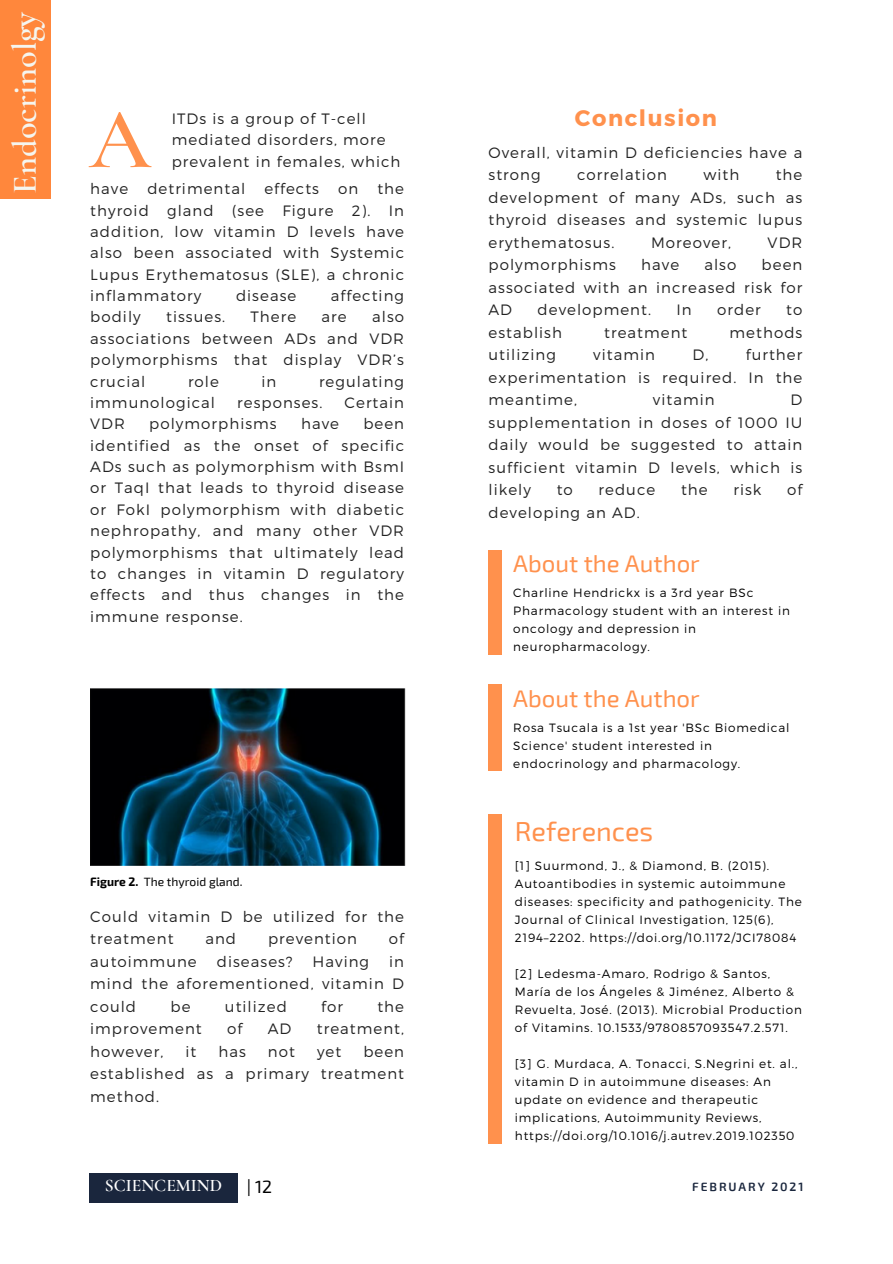
<style>
.page{position:relative;width:893px;height:1264px;background:#fff}
.page>*{position:absolute;margin:0;border:0;box-sizing:border-box;transform-origin:0 0}
.t1{font:600 86.85px "Cormorant Garamond";color:#ff914d}
.t2{font:600 34.5px "Cormorant Garamond";color:#f5f5ef}
.t3{font:27px "Exo 2";color:#ff914d}
.t4{font:24px "Exo 2";color:#ff914d}
.t5{font:700 22.5px "Montserrat";letter-spacing:.07em;color:#ff914d}
.t6{font:17.7px "Exo 2";color:#000}
.t7{font:600 17.55px "Cormorant Garamond";color:#fff}
.t8{font:300 15px/21.3px "Montserrat";letter-spacing:.07em;color:#222;text-align:justify}
.t9{font:600 12.15px "Exo 2";letter-spacing:.16em;color:#1a263d}
.t10{font:300 12px/18px "Montserrat";letter-spacing:.07em;color:#000}
.t11{font:12px "Exo 2";color:#000}
.s1{font-weight:700}
</style>
<div class="page">
<div style="left:89px;top:1173px;width:149px;height:29px;background:#1a263d"></div>
<img style="left:90px;top:688px;width:315px;height:177px">
<div style="left:488px;top:684px;width:14px;height:87px;background:#ff914d"></div>
<div style="left:488px;top:550px;width:14px;height:104px;background:#ff914d"></div>
<div style="left:488px;top:814px;width:14px;height:329px;background:#ff914d"></div>
<div style="left:0;top:0;width:50px;height:199px;background:#ff873c"></div>
<p class="t2" style="left:4px;top:194px;width:183px;rotate:-90deg">Endocrinolgy</p>
<p class="t1" style="left:89px;top:87px;width:63px">A</p>
<p class="t8" style="left:172px;top:107px;width:196px">ITDs is a group of T-cell</p>
<p class="t8" style="left:172px;top:129px;width:215px">mediated disorders, more</p>
<p class="t8" style="left:172px;top:150px;width:230px">prevalent in females, which</p>
<p class="t8" style="left:90px;top:177px;width:39px">have</p>
<p class="t8" style="left:147px;top:177px;width:99px">detrimental</p>
<p class="t8" style="left:264px;top:177px;width:56px">effects</p>
<p class="t8" style="left:338px;top:177px;width:22px">on</p>
<p class="t8" style="left:90px;top:177px;width:315px;text-indent:287px">the thyroid gland (see Figure 2). In addition, low vitamin D levels have also been associated with Systemic Lupus Erythematosus (SLE), a chronic inflammatory</p>
<p class="t8" style="left:236px;top:284px;width:62px">disease</p>
<p class="t8" style="left:331px;top:284px;width:75px">affecting</p>
<p class="t8" style="left:90px;top:306px;width:315px;text-indent:282px">also associations between ADs and VDR polymorphisms that display VDR’s crucial</p>
<p class="t8" style="left:90px;top:306px;width:52px">bodily</p>
<p class="t8" style="left:166px;top:306px;width:61px">tissues.</p>
<p class="t8" style="left:250px;top:306px;width:47px">There</p>
<p class="t8" style="left:321px;top:306px;width:27px">are</p>
<p class="t8" style="left:188px;top:370px;width:32px">role</p>
<p class="t8" style="left:261px;top:370px;width:16px">in</p>
<p class="t8" style="left:319px;top:370px;width:87px">regulating</p>
<p class="t8" style="left:90px;top:391px;width:126px">immunological</p>
<p class="t8" style="left:237px;top:391px;width:87px">responses.</p>
<p class="t8" style="left:344px;top:391px;width:61px">Certain</p>
<p class="t8" style="left:90px;top:412px;width:36px">VDR</p>
<p class="t8" style="left:149px;top:412px;width:129px">polymorphisms</p>
<p class="t8" style="left:301px;top:412px;width:39px">have</p>
<p class="t8" style="left:90px;top:412px;width:315px;text-indent:273px">been identified as the onset of specific ADs such as polymorphism with BsmI or TaqI that leads to thyroid disease or FokI polymorphism with diabetic nephropathy, and many other VDR polymorphisms that ultimately lead to changes in vitamin D regulatory effects and thus changes in the immune response.</p>
<p class="t11" style="left:90px;top:874px;width:154px"><span class="s1">Figure 2.</span> The thyroid gland.</p>
<p class="t8" style="left:90px;top:904px;width:315px;line-height:22.5px">Could vitamin D be utilized for the treatment</p>
<p class="t8" style="left:205px;top:927px;width:32px">and</p>
<p class="t8" style="left:268px;top:927px;width:90px">prevention</p>
<p class="t8" style="left:389px;top:927px;width:17px">of</p>
<p class="t8" style="left:90px;top:950px;width:108px">autoimmune</p>
<p class="t8" style="left:217px;top:950px;width:77px">diseases?</p>
<p class="t8" style="left:312px;top:950px;width:58px">Having</p>
<p class="t8" style="left:90px;top:949px;width:315px;line-height:22.5px;text-indent:299px">in mind the aforementioned, vitamin D could</p>
<p class="t8" style="left:170px;top:995px;width:21px">be</p>
<p class="t8" style="left:225px;top:995px;width:63px">utilized</p>
<p class="t8" style="left:321px;top:995px;width:23px">for</p>
<p class="t8" style="left:377px;top:995px;width:28px">the</p>
<p class="t8" style="left:90px;top:1017px;width:113px">improvement</p>
<p class="t8" style="left:227px;top:1017px;width:17px">of</p>
<p class="t8" style="left:268px;top:1017px;width:25px">AD</p>
<p class="t8" style="left:317px;top:1017px;width:89px">treatment,</p>
<p class="t8" style="left:90px;top:1040px;width:75px">however,</p>
<p class="t8" style="left:185px;top:1040px;width:12px">it</p>
<p class="t8" style="left:218px;top:1040px;width:29px">has</p>
<p class="t8" style="left:268px;top:1040px;width:29px">not</p>
<p class="t8" style="left:317px;top:1040px;width:26px">yet</p>
<p class="t8" style="left:90px;top:1039px;width:315px;line-height:22.5px;text-indent:273px">been established as a primary treatment method.</p>
<p class="t5" style="left:575px;top:103px;width:143px">Conclusion</p>
<p class="t8" style="left:488px;top:140px;width:315px;line-height:22.5px">Overall, vitamin D deficiencies have a strong</p>
<p class="t8" style="left:488px;top:163px;width:315px;line-height:22.5px;text-indent:287px">the development of many ADs, such as thyroid diseases and systemic lupus erythematosus.</p>
<p class="t8" style="left:577px;top:164px;width:91px">correlation</p>
<p class="t8" style="left:703px;top:164px;width:37px">with</p>
<p class="t8" style="left:651px;top:231px;width:81px">Moreover,</p>
<p class="t8" style="left:767px;top:231px;width:36px">VDR</p>
<p class="t8" style="left:488px;top:253px;width:315px;line-height:22.5px;text-indent:273px">been associated with an increased risk for AD</p>
<p class="t8" style="left:488px;top:253px;width:129px">polymorphisms</p>
<p class="t8" style="left:641px;top:253px;width:39px">have</p>
<p class="t8" style="left:704px;top:253px;width:34px">also</p>
<p class="t8" style="left:537px;top:298px;width:115px">development.</p>
<p class="t8" style="left:676px;top:298px;width:17px">In</p>
<p class="t8" style="left:717px;top:298px;width:45px">order</p>
<p class="t8" style="left:786px;top:298px;width:18px">to</p>
<p class="t8" style="left:488px;top:321px;width:75px">establish</p>
<p class="t8" style="left:604px;top:321px;width:85px">treatment</p>
<p class="t8" style="left:729px;top:321px;width:74px">methods</p>
<p class="t8" style="left:488px;top:343px;width:69px">utilizing</p>
<p class="t8" style="left:593px;top:343px;width:63px">vitamin</p>
<p class="t8" style="left:692px;top:343px;width:17px">D,</p>
<p class="t8" style="left:488px;top:343px;width:315px;line-height:22.5px;text-indent:257px">further experimentation is required. In the meantime,</p>
<p class="t8" style="left:653px;top:388px;width:63px">vitamin</p>
<p class="t8" style="left:488px;top:388px;width:315px;line-height:22.5px;text-indent:302px">D supplementation in doses of 1000 IU daily would be suggested to attain sufficient vitamin D levels, which is likely</p>
<p class="t8" style="left:556px;top:478px;width:18px">to</p>
<p class="t8" style="left:598px;top:478px;width:58px">reduce</p>
<p class="t8" style="left:681px;top:478px;width:28px">the</p>
<p class="t8" style="left:733px;top:478px;width:30px">risk</p>
<p class="t8" style="left:787px;top:478px;width:17px">of</p>
<p class="t8" style="left:488px;top:501px;width:153px">developing an AD.</p>
<p class="t4" style="left:513px;top:548px;width:188px">About the Author</p>
<p class="t10" style="left:513px;top:583px;width:278px">Charline Hendrickx is a 3rd year BSc<br>Pharmacology student with an interest in oncology and depression in neuropharmacology.</p>
<p class="t4" style="left:513px;top:683px;width:188px">About the Author</p>
<p class="t10" style="left:513px;top:718px;width:278px">Rosa Tsucala is a 1st year 'BSc Biomedical<br>Science' student interested in endocrinology and pharmacology.</p>
<p class="t3" style="left:515px;top:813px;width:140px">References</p>
<p class="t10" style="left:515px;top:856px;width:288px">[1] Suurmond, J., &amp; Diamond, B. (2015).<br>Autoantibodies in systemic autoimmune diseases: specificity and pathogenicity. The Journal of Clinical Investigation, 125(6), 2194–2202. https://doi.org/10.1172/JCI78084</p>
<p class="t10" style="left:515px;top:964px;width:288px">[2] Ledesma-Amaro, Rodrigo &amp; Santos, María de los Ángeles &amp; Jiménez, Alberto &amp; Revuelta, José. (2013). Microbial Production of Vitamins. 10.1533/9780857093547.2.571.</p>
<p class="t10" style="left:515px;top:1054px;width:284px">[3] G. Murdaca, A. Tonacci, S.Negrini et. al., vitamin D in autoimmune diseases: An update on evidence and therapeutic implications, Autoimmunity Reviews, https://doi.org/10.1016/j.autrev.2019.102350</p>
<p class="t7" style="left:105px;top:1175px;width:119px">SCIENCEMIND</p>
<p class="t6" style="left:247px;top:1175px;width:27px">| 12</p>
<p class="t9" style="left:692px;top:1178px;width:113px">FEBRUARY 2021</p>
</div>
